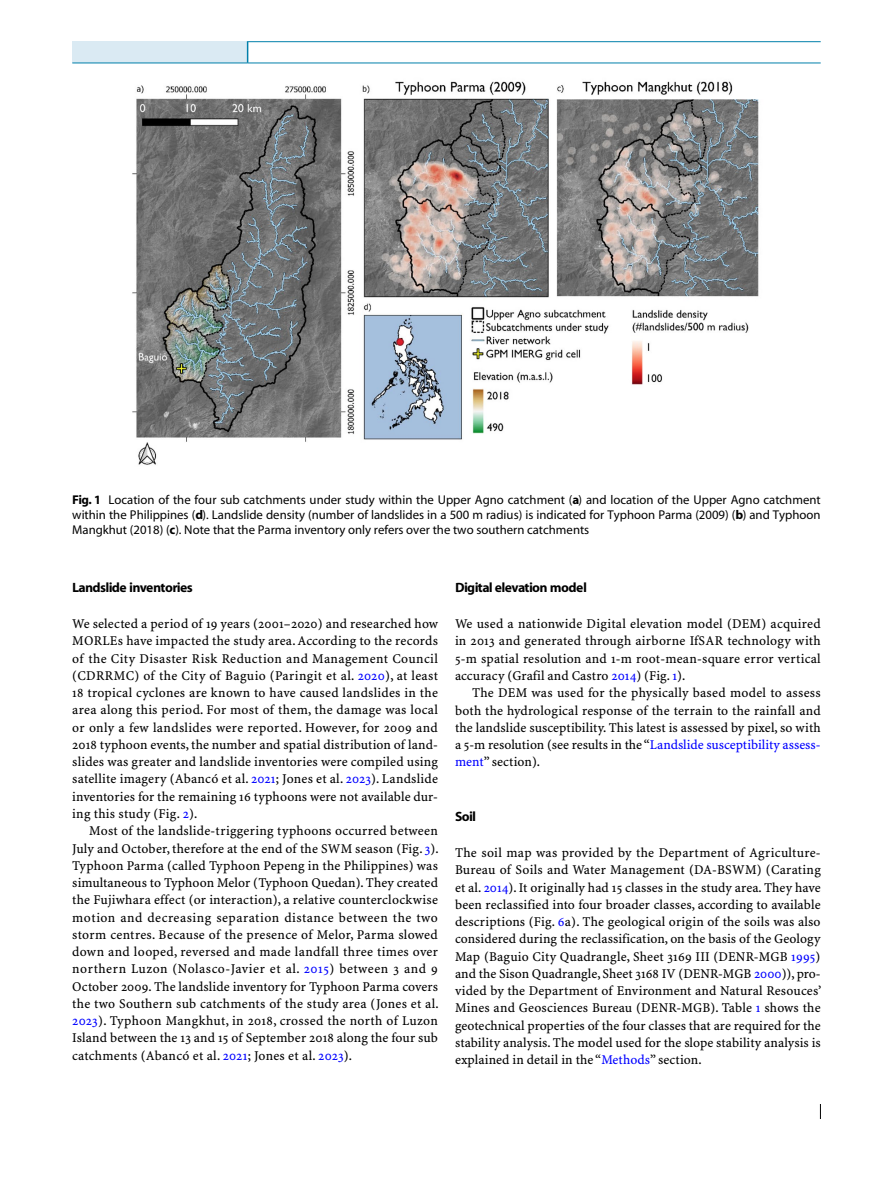
<style>
.page{position:relative;width:893px;height:1187px;background:#fff}
.page>*{position:absolute;margin:0;border:0;box-sizing:border-box;transform-origin:0 0}
.t1{font:13.5px/17.2px "S Minion Plus";letter-spacing:.005em;color:#000;text-align:justify}
.t2{font:700 13.5px "S Myriad";color:#000}
.t3{font:12.75px/15px "S Myriad";color:#000;text-align:justify}
.s1{font-weight:700}
.s2{color:#00f}
</style>
<div class="page">
<svg style="left:820px;top:1104px;width:1px;height:14px"></svg>
<div style="left:72px;top:42px;width:176px;height:21px;background:#daeaf3"></div>
<svg style="left:247px;top:42px;width:1px;height:21px"></svg>
<hr style="left:72px;top:63px;width:176px;height:1px;background:#007faa">
<hr style="left:247px;top:41px;width:574px;height:1px;background:#007faa">
<hr style="left:248px;top:63px;width:573px;height:1px;background:#007faa">
<img style="left:132px;top:81px;width:627px;height:384px">
<p class="t3" style="left:72px;top:492px;width:750px"><span class="s1">Fig. 1</span> Location of the four sub catchments under study within the Upper Agno catchment (<span class="s1">a</span>) and location of the Upper Agno catchment within the Philippines (<span class="s1">d</span>). Landslide density (number of landslides in a 500 m radius) is indicated for Typhoon Parma (2009) (<span class="s1">b</span>) and Typhoon Mangkhut (2018) (<span class="s1">c</span>). Note that the Parma inventory only refers over the two southern catchments</p>
<p class="t2" style="left:72px;top:580px;width:121px">Landslide inventories</p>
<p class="t1" style="left:72px;top:615px;width:367px">We selected a period of 19 years (2001–2020) and researched how MORLEs have impacted the study area. According to the records of the City Disaster Risk Reduction and Management Council (CDRRMC) of the City of Baguio (Paringit et al. <span class="s2">2020</span>), at least 18 tropical cyclones are known to have caused landslides in the area along this period. For most of them, the damage was local or only a few landslides were reported. However, for 2009 and 2018 typhoon events, the number and spatial distribution of land&shy;slides was greater and landslide inventories were compiled using satellite imagery (Abancó et al. <span class="s2">2021</span>; Jones et al. <span class="s2">2023</span>). Landslide inventories for the remaining 16 typhoons were not available dur&shy;ing this study (Fig. <span class="s2">2</span>).</p>
<p class="t1" style="left:72px;top:822px;width:368px;text-indent:17px">Most of the landslide-triggering typhoons occurred between July and October, therefore at the end of the SWM season (Fig. <span class="s2">3</span>).<br>Typhoon Parma (called Typhoon Pepeng in the Philippines) was simultaneous to Typhoon Melor (Typhoon Quedan). They created the Fujiwhara effect (or interaction), a relative counterclockwise motion and decreasing separation distance between the two storm centres. Because of the presence of Melor, Parma slowed down and looped, reversed and made landfall three times over northern Luzon (Nolasco-Javier et al. <span class="s2">2015</span>) between 3 and 9<br>October 2009. The landslide inventory for Typhoon Parma covers the two Southern sub catchments of the study area (Jones et al.<br><span class="s2">2023</span>). Typhoon Mangkhut, in 2018, crossed the north of Luzon Island between the 13 and 15 of September 2018 along the four sub catchments (Abancó et al. <span class="s2">2021</span>; Jones et al. <span class="s2">2023</span>).</p>
<p class="t2" style="left:455px;top:580px;width:133px">Digital elevation model</p>
<p class="t1" style="left:455px;top:615px;width:367px">We used a nationwide Digital elevation model (DEM) acquired in 2013 and generated through airborne IfSAR technology with 5-m spatial resolution and 1-m root-mean-square error vertical accuracy (Grafil and Castro <span class="s2">2014</span>) (Fig. <span class="s2">1</span>).</p>
<p class="t1" style="left:455px;top:684px;width:367px;text-indent:17px">The DEM was used for the physically based model to assess both the hydrological response of the terrain to the rainfall and the landslide susceptibility. This latest is assessed by pixel, so with a 5-m resolution (see results in the “<span class="s2">Landslide susceptibility assess&shy;ment</span>” section).</p>
<p class="t2" style="left:455px;top:809px;width:22px">Soil</p>
<p class="t1" style="left:455px;top:844px;width:368px">The soil map was provided by the Department of Agriculture-Bureau of Soils and Water Management (DA-BSWM) (Carating et al. <span class="s2">2014</span>). It originally had 15 classes in the study area. They have been reclassified into four broader classes, according to available descriptions (Fig. <span class="s2">6</span>a). The geological origin of the soils was also considered during the reclassification, on the basis of the Geology Map (Baguio City Quadrangle, Sheet 3169 III (DENR-MGB <span class="s2">1995</span>) and the Sison Quadrangle, Sheet 3168 IV (DENR-MGB <span class="s2">2000</span>)), pro&shy;vided by the Department of Environment and Natural Resouces’ Mines and Geosciences Bureau (DENR-MGB). Table <span class="s2">1</span> shows the geotechnical properties of the four classes that are required for the stability analysis. The model used for the slope stability analysis is explained in detail in the “<span class="s2">Methods</span>” section.</p>
</div>
